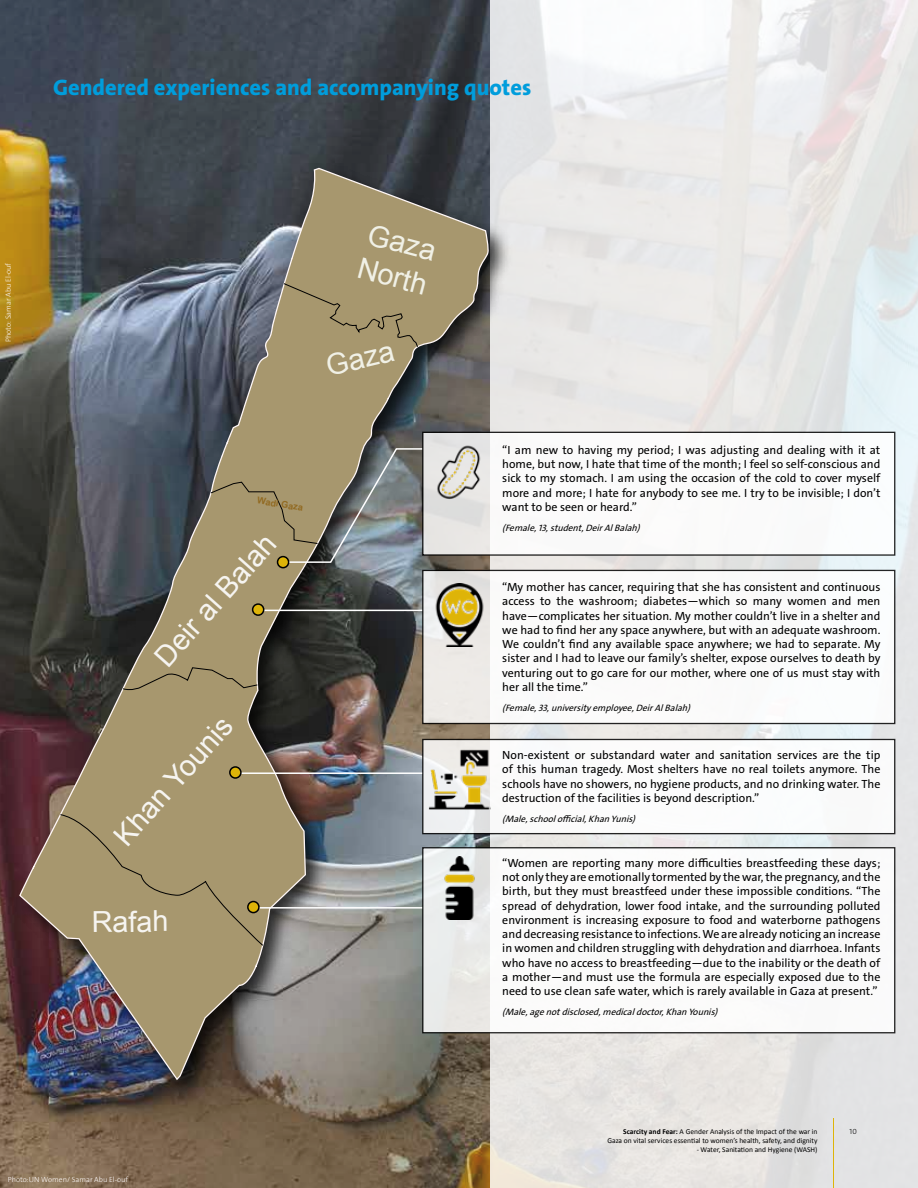
<style>
.page{position:relative;width:918px;height:1188px;background:#fff}
.page>*{position:absolute;margin:0;border:0;box-sizing:border-box;transform-origin:0 0}
.t1{font:28.95px "Arial";color:#fff}
.t2{font:28.95px/34.8px "Arial";color:#f9fbf4}
.t3{font:800 22.5px "The Sans B8";color:#009ddc}
.t4{font:11.85px/14.2px "The Sans C4 s";color:#000;text-align:justify}
.t5{font:italic 9.3px "The Sans C4 s";color:#000}
.t6{font:700 9.15px "Arial";color:#926b23}
.t7{font:7.5px/9px "Calibri";color:#000;text-align:right}
.t8{font:300 7.5px "The Sans";color:#fffcfc}
.t9{font:300 7.5px "The Sans C4 s";color:#000}
.s1{font-weight:700}
</style>
<div class="page">
<img style="left:489px;top:1px;width:428px;height:1187px">
<img style="left:0;top:1px;width:489px;height:1187px">
<hr style="left:833px;top:1118px;width:1px;height:70px;background:#deb408">
<div style="left:423px;top:432px;width:472px;height:123px;background:#fff"></div>
<div style="left:422px;top:432px;width:473px;height:124px;border:1px solid #000"></div>
<img style="left:9px;top:157px;width:508px;height:951px">
<img style="left:18px;top:167px;width:472px;height:914px">
<div style="left:284px;top:283px;width:134px;height:64px;background:#a7976e"></div>
<svg style="left:123px;top:667px;width:135px;height:24px;background:#9c8e68"></svg>
<div style="left:60px;top:814px;width:203px;height:132px;background:#a7976e"></div>
<div style="left:423px;top:739px;width:472px;height:95px;background:#fff"></div>
<div style="left:422px;top:739px;width:473px;height:95px;border:1px solid #000"></div>
<img style="left:428px;top:748px;width:62px;height:62px">
<div style="left:423px;top:848px;width:472px;height:185px;background:#fff"></div>
<div style="left:422px;top:847px;width:473px;height:186px;border:1px solid #000"></div>
<img style="left:428px;top:857px;width:62px;height:62px">
<div style="left:423px;top:570px;width:472px;height:154px;background:#fff"></div>
<div style="left:422px;top:570px;width:473px;height:154px;border:1px solid #000"></div>
<img style="left:428px;top:583px;width:62px;height:63px">
<hr style="left:258px;top:907px;width:164px;height:2px;background:#fff">
<div style="left:248px;top:902px;width:11px;height:11px;background:#deb408;border-radius:50%"></div>
<div style="left:247px;top:901px;width:13px;height:12px;border:2px solid #000;border-radius:50%"></div>
<hr style="left:260px;top:610px;width:162px;height:1px;background:#fff">
<div style="left:253px;top:604px;width:11px;height:11px;background:#deb408;border-radius:50%"></div>
<div style="left:252px;top:603px;width:12px;height:13px;border:2px solid #000;border-radius:50%"></div>
<hr style="left:240px;top:772px;width:182px;height:2px;background:#fff">
<div style="left:230px;top:767px;width:11px;height:11px;background:#deb408;border-radius:50%"></div>
<div style="left:229px;top:766px;width:13px;height:13px;border:2px solid #000;border-radius:50%"></div>
<svg style="left:211px;top:447px;width:213px;height:117px;background:#918a75"></svg>
<div style="left:278px;top:557px;width:11px;height:11px;background:#deb408;border-radius:50%"></div>
<div style="left:277px;top:556px;width:12px;height:12px;border:2px solid #000;border-radius:50%"></div>
<h2 class="t3" style="left:53px;top:75px;width:480px">Gendered experiences and accompanying quotes</h2>
<p class="t8" style="left:2px;top:342px;width:81px;rotate:-90deg">Photo: Samar Abu El-ouf</p>
<h1 class="t2" style="left:372px;top:217px;width:72px;rotate:15deg">Gaza<br>North</h1>
<h1 class="t2" style="left:323px;top:350px;width:71px;rotate:-13deg">Gaza</h1>
<p class="t6" style="left:258px;top:494px;width:48px;rotate:10deg">Wadi Gaza</p>
<h1 class="t1" style="left:146px;top:649px;width:167px;rotate:-48deg">Deir al Balah</h1>
<h1 class="t1" style="left:105px;top:828px;width:163px;rotate:-48deg">Khan Younis</h1>
<h1 class="t1" style="left:91px;top:903px;width:79px;rotate:-1deg">Rafah</h1>
<p class="t4" style="left:502px;top:443px;width:380px">“I am new to having my period; I was adjusting and dealing with it at home, but now, I hate that time of the month; I feel so self-conscious and sick to my stomach. I am using the occasion of the cold to cover myself more and more; I hate for anybody to see me. I try to be invisible; I don’t want to be seen or heard.”</p>
<p class="t5" style="left:502px;top:521px;width:142px">(Female,13,student,DeirAlBalah)</p>
<p class="t4" style="left:502px;top:580px;width:380px">“My mother has cancer, requiring that she has consistent and continuous access to the washroom; diabetes—which so many women and men have—complicates her situation. My mother couldn’t live in a shelter and we had to find her any space anywhere, but with an adequate washroom.<br>We couldn’t find any available space anywhere; we had to separate. My sister and I had to leave our family’s shelter, expose ourselves to death by venturing out to go care for our mother, where one of us must stay with her all the time.”</p>
<p class="t5" style="left:502px;top:702px;width:192px">(Female,33,university employee,DeirAlBalah)</p>
<p class="t4" style="left:502px;top:748px;width:380px">Non-existent or substandard water and sanitation services are the tip of this human tragedy. Most shelters have no real toilets anymore. The schools have no showers, no hygiene products, and no drinking water. The destruction of the facilities is beyond description.”</p>
<p class="t5" style="left:502px;top:813px;width:137px">(Male,schoolofficial,KhanYunis)</p>
<p class="t4" style="left:502px;top:856px;width:380px">“Women are reporting many more difficulties breastfeeding these days; not only they are emotionally tormented by the war, the pregnancy, and the birth, but they must breastfeed under these impossible conditions. “The spread of dehydration, lower food intake, and the surrounding polluted environment is increasing exposure to food and waterborne pathogens and decreasing resistance to infections. We are already noticing an increase in women and children struggling with dehydration and diarrhoea. Infants who have no access to breastfeeding—due to the inability or the death of a mother—and must use the formula are especially exposed due to the need to use clean safe water, which is rarely available in Gaza at present.”</p>
<p class="t5" style="left:502px;top:1006px;width:220px">(Male,agenotdisclosed,medicaldoctor,KhanYounis)</p>
<p class="t7" style="left:607px;top:1126px;width:212px"><span class="s1">Scarcity and Fear:</span> A Gender Analysis of the Impact of the war in<br>Gaza on vital services essential to women’s health, safety, and dignity</p>
<p class="t7" style="left:697px;top:1144px;width:122px">- Water, Sanitation and Hygiene (WASH)</p>
<p class="t9" style="left:850px;top:1126px;width:9px">10</p>
<p class="t8" style="left:8px;top:1173px;width:122px">Photo:UN Women/ Samar Abu El-ouf</p>
</div>
